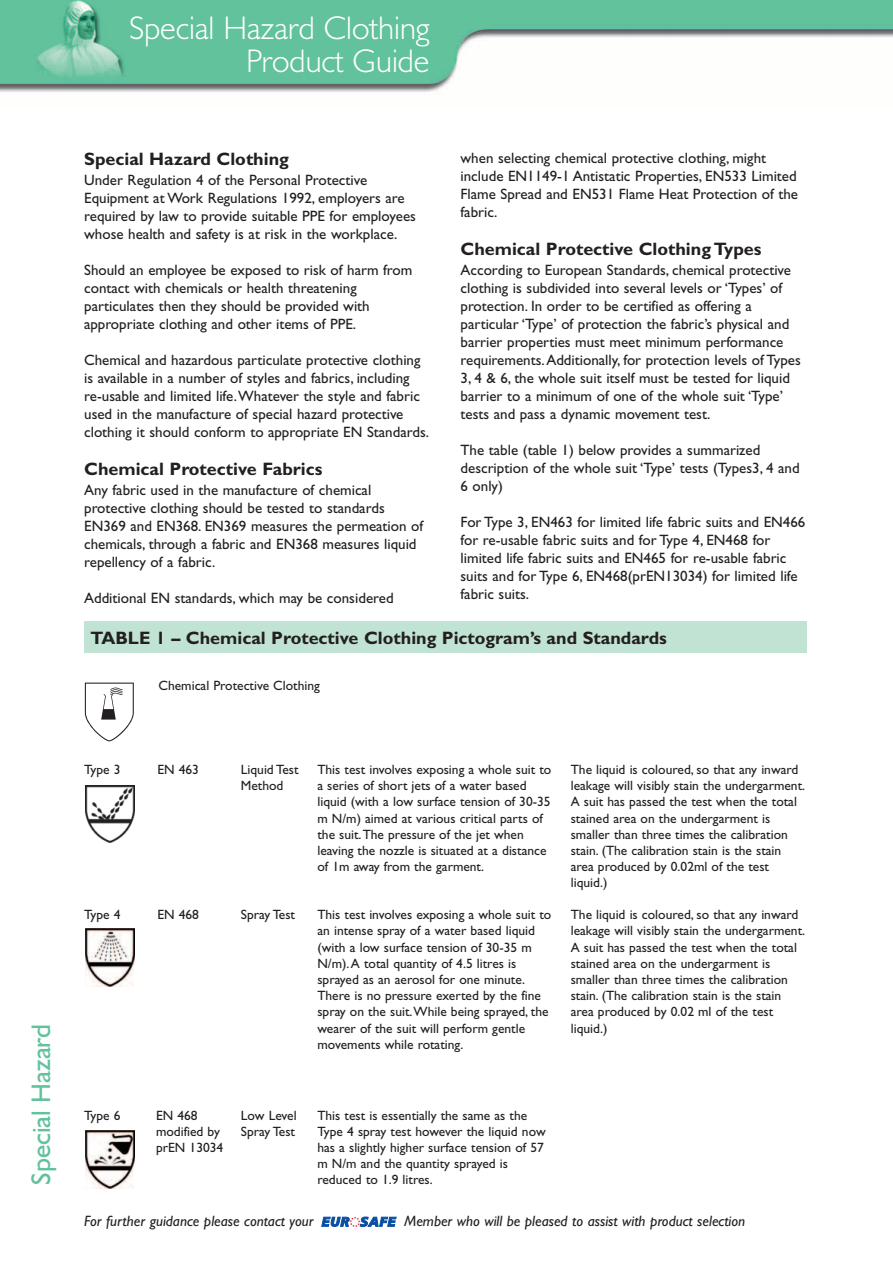
<style>
.page{position:relative;width:893px;height:1263px;background:#fff}
.page>*{position:absolute;margin:0;border:0;box-sizing:border-box;transform-origin:0 0}
.t1{font:300 32.85px/33px "Humanist 521 BT";color:#fff;text-align:right}
.t2{font:27px "Humanist 521 BT";color:#61c29c}
.t3{font:700 18px "Gill Sans";color:#231f20}
.t4{font:15px/18px "Gill Sans";color:#231f20}
.t5{font:italic 15px "Gill Sans";color:#231f20}
.t6{font:13.5px/16.2px "Gill Sans";color:#231f20}
</style>
<div class="page">
<img style="left:0;top:0;width:893px;height:92px">
<div style="left:84px;top:621px;width:723px;height:32px;background:#c1e3d3"></div>
<svg style="left:321px;top:1216px;width:76px;height:11px"></svg>
<svg style="left:85px;top:683px;width:49px;height:58px"></svg>
<img style="left:85px;top:785px;width:50px;height:58px">
<img style="left:85px;top:929px;width:50px;height:58px">
<img style="left:85px;top:1131px;width:50px;height:58px">
<h1 class="t1" style="left:129px;top:14px;width:302px">Special Hazard Clothing<br>Product Guide</h1>
<p class="t3" style="left:84px;top:153px;width:206px">Special Hazard Clothing</p>
<p class="t4" style="left:84px;top:173px;width:333px">Under Regulation 4 of the Personal Protective Equipment at Work Regulations 1992, employers are required by law to provide suitable PPE for employees whose health and safety is at risk in the workplace.</p>
<p class="t4" style="left:84px;top:263px;width:330px">Should an employee be exposed to risk of harm from contact with chemicals or health threatening particulates then they should be provided with appropriate clothing and other items of PPE.</p>
<p class="t4" style="left:84px;top:353px;width:347px">Chemical and hazardous particulate protective clothing is available in a number of styles and fabrics, including re-usable and limited life.Whatever the style and fabric used in the manufacture of special hazard protective clothing it should conform to appropriate EN Standards.</p>
<p class="t3" style="left:84px;top:463px;width:240px">Chemical Protective Fabrics</p>
<p class="t4" style="left:84px;top:482px;width:341px">Any fabric used in the manufacture of chemical protective clothing should be tested to standards EN369 and EN368. EN369 measures the permeation of chemicals, through a fabric and EN368 measures liquid repellency of a fabric.</p>
<p class="t4" style="left:84px;top:590px;width:311px">Additional EN standards, which may be considered</p>
<p class="t4" style="left:460px;top:151px;width:339px">when selecting chemical protective clothing, might include EN1149-1 Antistatic Properties, EN533 Limited Flame Spread and EN531 Flame Heat Protection of the fabric.</p>
<p class="t3" style="left:460px;top:243px;width:302px">Chemical Protective Clothing Types</p>
<p class="t4" style="left:460px;top:263px;width:342px">According to European Standards, chemical protective clothing is subdivided into several levels or ‘Types’ of protection. In order to be certified as offering a particular ‘Type’ of protection the fabric’s physical and barrier properties must meet minimum performance requirements.Additionally, for protection levels of Types 3, 4 &amp; 6, the whole suit itself must be tested for liquid barrier to a minimum of one of the whole suit ‘Type’ tests and pass a dynamic movement test.</p>
<p class="t4" style="left:460px;top:443px;width:341px">The table (table 1) below provides a summarized description of the whole suit ‘Type’ tests (Types3, 4 and<br>6 only)</p>
<p class="t4" style="left:460px;top:515px;width:346px">For Type 3, EN463 for limited life fabric suits and EN466 for re-usable fabric suits and for Type 4, EN468 for limited life fabric suits and EN465 for re-usable fabric suits and for Type 6, EN468(prEN13034) for limited life fabric suits.</p>
<p class="t3" style="left:91px;top:632px;width:578px">TABLE 1 – Chemical Protective Clothing Pictogram’s and Standards</p>
<p class="t6" style="left:159px;top:678px;width:163px">Chemical Protective Clothing</p>
<h2 class="t2" style="left:31px;top:1185px;width:163px;rotate:-90deg">Special Hazard</h2>
<p class="t6" style="left:84px;top:763px;width:38px">Type 3</p>
<p class="t6" style="left:157px;top:763px;width:43px">EN 463</p>
<p class="t6" style="left:241px;top:763px;width:59px">Liquid Test<br>Method</p>
<p class="t6" style="left:317px;top:763px;width:235px">This test involves exposing a whole suit to a series of short jets of a water based liquid (with a low surface tension of 30-35 m N/m) aimed at various critical parts of the suit.The pressure of the jet when leaving the nozzle is situated at a distance of 1m away from the garment.</p>
<p class="t6" style="left:571px;top:763px;width:236px">The liquid is coloured, so that any inward leakage will visibly stain the undergarment.<br>A suit has passed the test when the total stained area on the undergarment is smaller than three times the calibration stain. (The calibration stain is the stain area produced by 0.02ml of the test liquid.)</p>
<p class="t6" style="left:84px;top:908px;width:38px">Type 4</p>
<p class="t6" style="left:157px;top:908px;width:43px">EN 468</p>
<p class="t6" style="left:241px;top:908px;width:56px">Spray Test</p>
<p class="t6" style="left:317px;top:908px;width:235px">This test involves exposing a whole suit to an intense spray of a water based liquid (with a low surface tension of 30-35 m N/m).A total quantity of 4.5 litres is sprayed as an aerosol for one minute.<br>There is no pressure exerted by the fine spray on the suit.While being sprayed, the wearer of the suit will perform gentle movements while rotating.</p>
<p class="t6" style="left:571px;top:908px;width:236px">The liquid is coloured, so that any inward leakage will visibly stain the undergarment.<br>A suit has passed the test when the total stained area on the undergarment is smaller than three times the calibration stain. (The calibration stain is the stain area produced by 0.02 ml of the test liquid.)</p>
<p class="t6" style="left:84px;top:1108px;width:38px">Type 6</p>
<p class="t6" style="left:156px;top:1108px;width:43px">EN 468</p>
<p class="t6" style="left:241px;top:1108px;width:57px">Low Level</p>
<p class="t6" style="left:156px;top:1125px;width:66px">modified by</p>
<p class="t6" style="left:241px;top:1125px;width:56px">Spray Test</p>
<p class="t6" style="left:156px;top:1141px;width:69px">prEN 13034</p>
<p class="t6" style="left:317px;top:1108px;width:230px">This test is essentially the same as the Type 4 spray test however the liquid now has a slightly higher surface tension of 57 m N/m and the quantity sprayed is reduced to 1.9 litres.</p>
<p class="t5" style="left:84px;top:1216px;width:231px">For further guidance please contact your</p>
<p class="t5" style="left:404px;top:1216px;width:342px">Member who will be pleased to assist with product selection</p>
</div>
